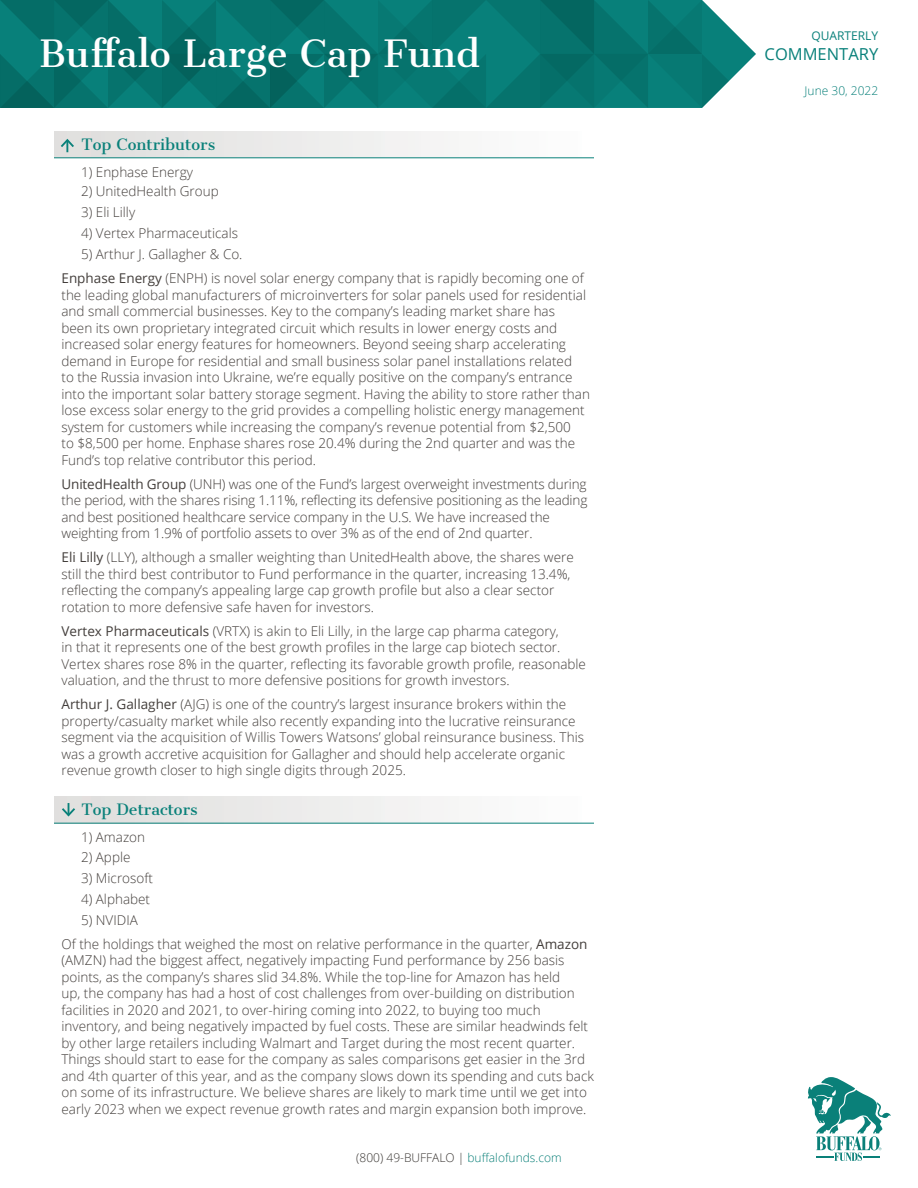
<style>
.page{position:relative;width:918px;height:1188px;background:#fff}
.page>*{position:absolute;margin:0;border:0;box-sizing:border-box;transform-origin:0 0}
.t1{font:36px "Cantata One";color:#fff}
.t2{font:16.5px "Open Sans";color:#08807a}
.t3{font:15px "Cantata One";color:#0a817a}
.t4{font:300 13.5px/16.5px "Open Sans";color:#433e3b}
.t5{font:300 12px "Open Sans";color:#3c3835}
.t6{font:300 12px "Open Sans";color:#08807a}
.t7{font:12px "Open Sans";color:#08807a}
.s1{font-weight:400}
.s2{color:#0a8079}
</style>
<div class="page">
<svg style="left:0;top:0;width:756px;height:108px;background:#0f7a74"></svg>
<svg style="left:807px;top:1077px;width:84px;height:84px"></svg>
<div style="left:54px;top:131px;width:540px;height:27px;background:linear-gradient(to right,#dedddc,#fefefe)"></div>
<hr style="left:54px;top:157px;width:540px;height:1px;background:#0a817a">
<svg style="left:59px;top:137px;width:17px;height:15px"></svg>
<div style="left:54px;top:797px;width:540px;height:26px;background:linear-gradient(to right,#dedddc,#fefefe)"></div>
<hr style="left:54px;top:823px;width:540px;height:1px;background:#0a817a">
<svg style="left:60px;top:803px;width:17px;height:15px"></svg>
<h1 class="t1" style="left:39px;top:31px;width:442px">Buffalo Large Cap Fund</h1>
<p class="t7" style="left:812px;top:28px;width:68px">QUARTERLY</p>
<p class="t2" style="left:765px;top:43px;width:115px">COMMENTARY</p>
<p class="t6" style="left:805px;top:82px;width:75px">June 30, 2022</p>
<p class="t3" style="left:81px;top:135px;width:135px">Top Contributors</p>
<p class="t4" style="left:81px;top:163px;width:114px">1) Enphase Energy</p>
<p class="t4" style="left:81px;top:183px;width:139px">2) UnitedHealth Group</p>
<p class="t4" style="left:81px;top:204px;width:56px">3) Eli Lilly</p>
<p class="t4" style="left:81px;top:225px;width:159px">4) Vertex Pharmaceuticals</p>
<p class="t4" style="left:62px;top:242px;width:524px;line-height:24px;text-indent:19px">5) Arthur J. Gallagher &amp; Co.<br><span class="s1">Enphase Energy</span> (ENPH) is novel solar energy company that is rapidly becoming one of</p>
<p class="t4" style="left:62px;top:286px;width:530px">the leading global manufacturers of microinverters for solar panels used for residential and small commercial businesses. Key to the company’s leading market share has<br>been its own proprietary integrated circuit which results in lower energy costs and increased solar energy features for homeowners. Beyond seeing sharp accelerating demand in Europe for residential and small business solar panel installations related<br>to the Russia invasion into Ukraine, we’re equally positive on the company’s entrance into the important solar battery storage segment. Having the ability to store rather than lose excess solar energy to the grid provides a compelling holistic energy management system for customers while increasing the company’s revenue potential from $2,500<br>to $8,500 per home. Enphase shares rose 20.4% during the 2nd quarter and was the Fund’s top relative contributor this period.</p>
<p class="t4" style="left:62px;top:475px;width:527px"><span class="s1">UnitedHealth Group</span> (UNH) was one of the Fund’s largest overweight investments during the period, with the shares rising 1.11%, reflecting its defensive positioning as the leading and best positioned healthcare service company in the U.S. We have increased the weighting from 1.9% of portfolio assets to over 3% as of the end of 2nd quarter.</p>
<p class="t4" style="left:62px;top:549px;width:514px"><span class="s1">Eli Lilly</span> (LLY), although a smaller weighting than UnitedHealth above, the shares were still the third best contributor to Fund performance in the quarter, increasing 13.4%, reflecting the company’s appealing large cap growth profile but also a clear sector rotation to more defensive safe haven for investors.</p>
<p class="t4" style="left:62px;top:622px;width:526px"><span class="s1">Vertex Pharmaceuticals</span> (VRTX) is akin to Eli Lilly, in the large cap pharma category,<br>in that it represents one of the best growth profiles in the large cap biotech sector.<br>Vertex shares rose 8% in the quarter, reflecting its favorable growth profile, reasonable valuation, and the thrust to more defensive positions for growth investors.</p>
<p class="t4" style="left:62px;top:696px;width:524px"><span class="s1">Arthur J. Gallagher</span> (AJG) is one of the country’s largest insurance brokers within the property/casualty market while also recently expanding into the lucrative reinsurance segment via the acquisition of Willis Towers Watsons’ global reinsurance business. This was a growth accretive acquisition for Gallagher and should help accelerate organic revenue growth closer to high single digits through 2025.</p>
<p class="t3" style="left:81px;top:800px;width:118px">Top Detractors</p>
<p class="t4" style="left:81px;top:829px;width:66px">1) Amazon</p>
<p class="t4" style="left:81px;top:848px;width:51px">2) Apple</p>
<p class="t4" style="left:81px;top:869px;width:73px">3) Microsoft</p>
<p class="t4" style="left:81px;top:890px;width:71px">4) Alphabet</p>
<p class="t4" style="left:62px;top:908px;width:528px;line-height:24px;text-indent:19px">5) NVIDIA<br>Of the holdings that weighed the most on relative performance in the quarter, <span class="s1">Amazon</span></p>
<p class="t4" style="left:62px;top:952px;width:534px">(AMZN) had the biggest affect, negatively impacting Fund performance by 256 basis points, as the company’s shares slid 34.8%. While the top-line for Amazon has held<br>up, the company has had a host of cost challenges from over-building on distribution facilities in 2020 and 2021, to over-hiring coming into 2022, to buying too much inventory, and being negatively impacted by fuel costs. These are similar headwinds felt by other large retailers including Walmart and Target during the most recent quarter.<br>Things should start to ease for the company as sales comparisons get easier in the 3rd and 4th quarter of this year, and as the company slows down its spending and cuts back on some of its infrastructure. We believe shares are likely to mark time until we get into early 2023 when we expect revenue growth rates and margin expansion both improve.</p>
<p class="t5" style="left:356px;top:1149px;width:207px">(800) 49-BUFFALO | <span class="s2">buffalofunds.com</span></p>
</div>
